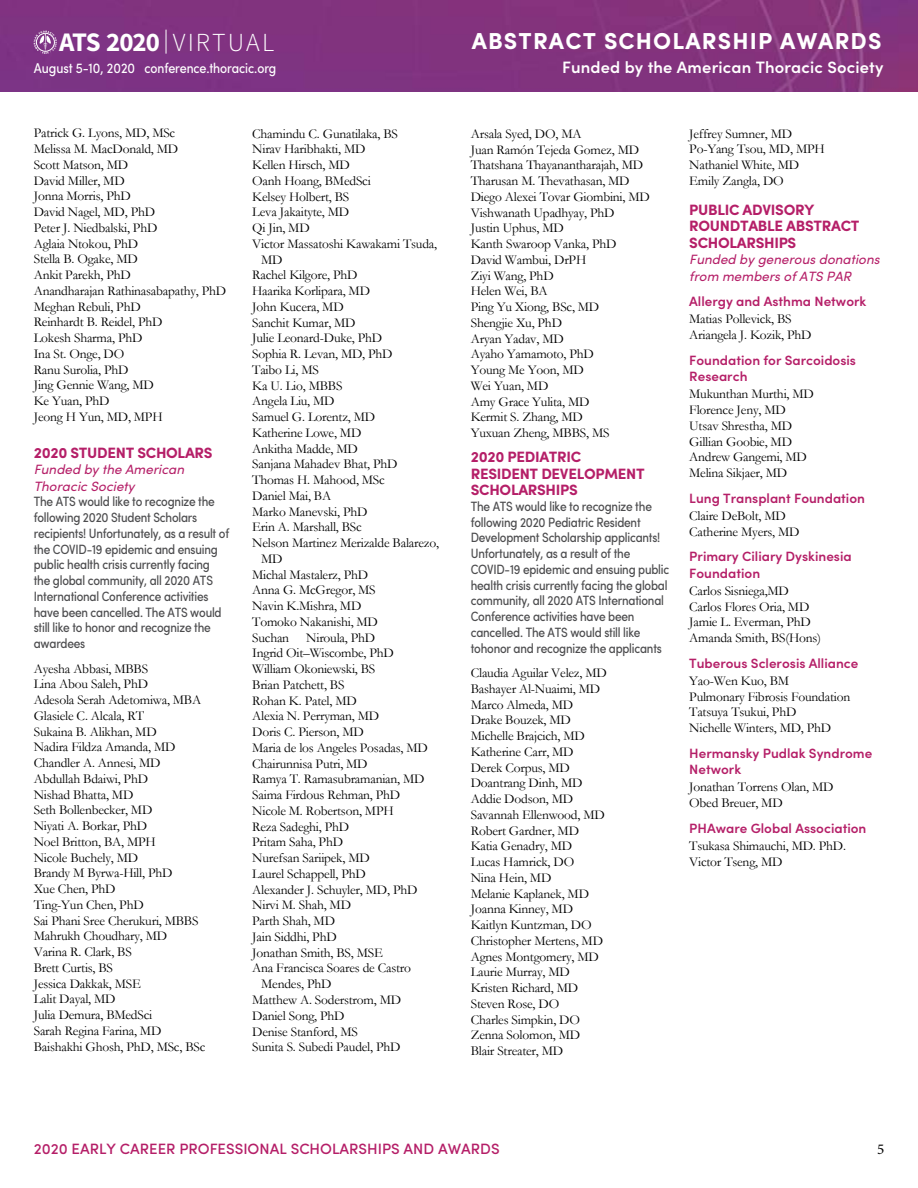
<style>
.page{position:relative;width:918px;height:1188px;background:#fff}
.page>*{position:absolute;margin:0;border:0;box-sizing:border-box;transform-origin:0 0}
.t1{font:700 23.1px "Sofia Pro";letter-spacing:.05em;color:#fff}
.t2{font:600 16.5px "Sofia Pro";letter-spacing:.01em;color:#fff}
.t3{font:700 15px/16.5px "Sofia Pro";letter-spacing:-.02em;color:#b51f68}
.t4{font:500 15px "Sofia Pro";color:#b51f68}
.t5{font:15px "Minion Pro";color:#000}
.t6{font:condensed 14.25px "Sofia Pro";letter-spacing:-.005em;color:#fff}
.t7{font:13.5px/15.8px "Garamond";letter-spacing:-.015em;color:#000}
.t8{font:condensed 13.5px/15.8px "Sofia Pro";letter-spacing:-.015em;color:#4d4d4f}
.t9{font:600 13.5px/16.5px "Sofia Pro";color:#b51f68}
.t10{font:italic 13.5px/16.5px "Sofia Pro";color:#b51f68}
</style>
<div class="page">
<div style="left:0;top:0;width:918px;height:92px;background:#81337e"></div>
<svg style="left:166px;top:30px;width:1px;height:24px"></svg>
<svg style="left:34px;top:31px;width:66px;height:23px;background:#8b4790"></svg>
<svg style="left:107px;top:34px;width:52px;height:17px"></svg>
<svg style="left:173px;top:34px;width:19px;height:17px"></svg>
<svg style="left:198px;top:34px;width:61px;height:18px"></svg>
<svg style="left:265px;top:34px;width:9px;height:17px"></svg>
<h1 class="t1" style="left:472px;top:24px;width:411px">ABSTRACT SCHOLARSHIP AWARDS</h1>
<p class="t6" style="left:34px;top:59px;width:244px">August 5-10, 2020 conference.thoracic.org</p>
<p class="t2" style="left:562px;top:55px;width:323px">Funded by the American Thoracic Society</p>
<p class="t7" style="left:34px;top:125px;width:194px">Patrick G. Lyons, MD, MSc<br>Melissa M. MacDonald, MD<br>Scott Matson, MD<br>David Miller, MD<br>Jonna Morris, PhD<br>David Nagel, MD, PhD<br>Peter J. Niedbalski, PhD<br>Aglaia Ntokou, PhD<br>Stella B. Ogake, MD<br>Ankit Parekh, PhD<br>Anandharajan Rathinasabapathy, PhD<br>Meghan Rebuli, PhD<br>Reinhardt B. Reidel, PhD<br>Lokesh Sharma, PhD<br>Ina St. Onge, DO<br>Ranu Surolia, PhD<br>Jing Gennie Wang, MD<br>Ke Yuan, PhD<br>Jeong H Yun, MD, MPH</p>
<p class="t3" style="left:34px;top:443px;width:180px">2020 STUDENT SCHOLARS</p>
<p class="t10" style="left:34px;top:460px;width:152px">Funded by the American<br>Thoracic Society</p>
<p class="t8" style="left:34px;top:494px;width:197px">The ATS would like to recognize the following 2020 Student Scholars recipients! Unfortunately, as a result of the COVID-19 epidemic and ensuing public health crisis currently facing the global community, all 2020 ATS International Conference activities have been cancelled. The ATS would still like to honor and recognize the awardees</p>
<p class="t7" style="left:34px;top:660px;width:173px">Ayesha Abbasi, MBBS<br>Lina Abou Saleh, PhD<br>Adesola Serah Adetomiwa, MBA<br>Glasiele C. Alcala, RT<br>Sukaina B. Alikhan, MD<br>Nadira Fildza Amanda, MD<br>Chandler A. Annesi, MD<br>Abdullah Bdaiwi, PhD<br>Nishad Bhatta, MD<br>Seth Bollenbecker, MD<br>Niyati A. Borkar, PhD<br>Noel Britton, BA, MPH<br>Nicole Buchely, MD<br>Brandy M Byrwa-Hill, PhD<br>Xue Chen, PhD<br>Ting-Yun Chen, PhD<br>Sai Phani Sree Cherukuri, MBBS<br>Mahrukh Choudhary, MD<br>Varina R. Clark, BS<br>Brett Curtis, BS<br>Jessica Dakkak, MSE<br>Lalit Dayal, MD<br>Julia Demura, BMedSci<br>Sarah Regina Farina, MD<br>Baishakhi Ghosh, PhD, MSc, BSc</p>
<p class="t7" style="left:252px;top:125px;width:147px">Chamindu C. Gunatilaka, BS</p>
<p class="t7" style="left:252px;top:141px;width:115px">Nirav Haribhakti, MD</p>
<p class="t7" style="left:252px;top:157px;width:99px">Kellen Hirsch, MD</p>
<p class="t7" style="left:252px;top:172px;width:120px">Oanh Hoang, BMedSci</p>
<p class="t7" style="left:252px;top:188px;width:99px">Kelsey Holbert, BS</p>
<p class="t7" style="left:252px;top:204px;width:99px">Leva Jakaityte, MD</p>
<p class="t7" style="left:252px;top:220px;width:59px">Qi Jin, MD</p>
<p class="t7" style="left:252px;top:235px;width:186px">Victor Massatoshi Kawakami Tsuda,</p>
<p class="t7" style="left:261px;top:251px;width:23px">MD</p>
<p class="t7" style="left:252px;top:267px;width:107px">Rachel Kilgore, PhD</p>
<p class="t7" style="left:252px;top:283px;width:119px">Haarika Korlipara, MD</p>
<p class="t7" style="left:252px;top:298px;width:93px">John Kucera, MD</p>
<p class="t7" style="left:252px;top:314px;width:105px">Sanchit Kumar, MD</p>
<p class="t7" style="left:252px;top:330px;width:132px">Julie Leonard-Duke, PhD</p>
<p class="t7" style="left:252px;top:346px;width:142px">Sophia R. Levan, MD, PhD</p>
<p class="t7" style="left:252px;top:361px;width:68px">Taibo Li, MS</p>
<p class="t7" style="left:252px;top:377px;width:92px">Ka U. Lio, MBBS</p>
<p class="t7" style="left:252px;top:393px;width:84px">Angela Liu, MD</p>
<p class="t7" style="left:252px;top:409px;width:125px">Samuel G. Lorentz, MD</p>
<p class="t7" style="left:252px;top:424px;width:111px">Katherine Lowe, MD</p>
<p class="t7" style="left:252px;top:440px;width:107px">Ankitha Madde, MD</p>
<p class="t7" style="left:252px;top:456px;width:147px">Sanjana Mahadev Bhat, PhD</p>
<p class="t7" style="left:252px;top:472px;width:134px">Thomas H. Mahood, MSc</p>
<p class="t7" style="left:252px;top:487px;width:80px">Daniel Mai, BA</p>
<p class="t7" style="left:252px;top:503px;width:117px">Marko Manevski, PhD</p>
<p class="t7" style="left:252px;top:519px;width:111px">Erin A. Marshall, BSc</p>
<p class="t7" style="left:252px;top:535px;width:188px">Nelson Martinez Merizalde Balarezo,</p>
<p class="t7" style="left:261px;top:550px;width:23px">MD</p>
<p class="t7" style="left:252px;top:566px;width:118px">Michal Mastalerz, PhD</p>
<p class="t7" style="left:252px;top:582px;width:125px">Anna G. McGregor, MS</p>
<p class="t7" style="left:252px;top:598px;width:111px">Navin K.Mishra, MD</p>
<p class="t7" style="left:252px;top:613px;width:127px">Tomoko Nakanishi, MD</p>
<p class="t7" style="left:252px;top:629px;width:38px">Suchan</p>
<p class="t7" style="left:306px;top:629px;width:71px">Niroula, PhD</p>
<p class="t7" style="left:252px;top:645px;width:143px">Ingrid Oit–Wiscombe, PhD</p>
<p class="t7" style="left:252px;top:661px;width:125px">William Okoniewski, BS</p>
<p class="t7" style="left:252px;top:676px;width:94px">Brian Patchett, BS</p>
<p class="t7" style="left:252px;top:692px;width:106px">Rohan K. Patel, MD</p>
<p class="t7" style="left:252px;top:708px;width:129px">Alexia N. Perryman, MD</p>
<p class="t7" style="left:252px;top:724px;width:113px">Doris C. Pierson, MD</p>
<p class="t7" style="left:252px;top:739px;width:177px">Maria de los Angeles Posadas, MD</p>
<p class="t7" style="left:252px;top:755px;width:117px">Chairunnisa Putri, MD</p>
<p class="t7" style="left:252px;top:771px;width:174px">Ramya T. Ramasubramanian, MD</p>
<p class="t7" style="left:252px;top:787px;width:150px">Saima Firdous Rehman, PhD</p>
<p class="t7" style="left:252px;top:802px;width:143px">Nicole M. Robertson, MPH</p>
<p class="t7" style="left:252px;top:818px;width:99px">Reza Sadeghi, PhD</p>
<p class="t7" style="left:252px;top:834px;width:92px">Pritam Saha, PhD</p>
<p class="t7" style="left:252px;top:850px;width:119px">Nurefsan Sariipek, MD</p>
<p class="t7" style="left:252px;top:866px;width:115px">Laurel Schappell, PhD</p>
<p class="t7" style="left:252px;top:881px;width:167px">Alexander J. Schuyler, MD, PhD</p>
<p class="t7" style="left:252px;top:897px;width:100px">Nirvi M. Shah, MD</p>
<p class="t7" style="left:252px;top:913px;width:84px">Parth Shah, MD</p>
<p class="t7" style="left:252px;top:929px;width:86px">Jain Siddhi, PhD</p>
<p class="t7" style="left:252px;top:944px;width:132px">Jonathan Smith, BS, MSE</p>
<p class="t7" style="left:252px;top:960px;width:160px">Ana Francisca Soares de Castro</p>
<p class="t7" style="left:261px;top:976px;width:72px">Mendes, PhD</p>
<p class="t7" style="left:252px;top:992px;width:150px">Matthew A. Soderstrom, MD</p>
<p class="t7" style="left:252px;top:1007px;width:94px">Daniel Song, PhD</p>
<p class="t7" style="left:252px;top:1023px;width:107px">Denise Stanford, MS</p>
<p class="t7" style="left:252px;top:1039px;width:150px">Sunita S. Subedi Paudel, PhD</p>
<p class="t7" style="left:471px;top:125px;width:181px">Arsala Syed, DO, MA<br>Juan Ramón Tejeda Gomez, MD<br>Thatshana Thayanantharajah, MD<br>Tharusan M. Thevathasan, MD<br>Diego Alexei Tovar Giombini, MD<br>Vishwanath Upadhyay, PhD<br>Justin Uphus, MD<br>Kanth Swaroop Vanka, PhD<br>David Wambui, DrPH<br>Ziyi Wang, PhD<br>Helen Wei, BA<br>Ping Yu Xiong, BSc, MD<br>Shengjie Xu, PhD<br>Aryan Yadav, MD<br>Ayaho Yamamoto, PhD<br>Young Me Yoon, MD<br>Wei Yuan, MD<br>Amy Grace Yulita, MD<br>Kermit S. Zhang, MD<br>Yuxuan Zheng, MBBS, MS</p>
<p class="t3" style="left:471px;top:448px;width:175px">2020 PEDIATRIC<br>RESIDENT DEVELOPMENT<br>SCHOLARSHIPS</p>
<p class="t8" style="left:471px;top:498px;width:200px">The ATS would like to recognize the following 2020 Pediatric Resident Development Scholarship applicants!<br>Unfortunately, as a result of the COVID-19 epidemic and ensuing public health crisis currently facing the global community, all 2020 ATS International Conference activities have been cancelled. The ATS would still like tohonor and recognize the applicants</p>
<p class="t7" style="left:471px;top:665px;width:138px">Claudia Aguilar Velez, MD<br>Bashayer Al-Nuaimi, MD<br>Marco Almeda, MD<br>Drake Bouzek, MD<br>Michelle Brajcich, MD<br>Katherine Carr, MD<br>Derek Corpus, MD<br>Doantrang Dinh, MD<br>Addie Dodson, MD<br>Savannah Ellenwood, MD<br>Robert Gardner, MD<br>Katia Genadry, MD<br>Lucas Hamrick, DO<br>Nina Hein, MD<br>Melanie Kaplanek, MD<br>Joanna Kinney, MD<br>Kaitlyn Kuntzman, DO<br>Christopher Mertens, MD<br>Agnes Montgomery, MD<br>Laurie Murray, MD<br>Kristen Richard, MD<br>Steven Rose, DO<br>Charles Simpkin, DO<br>Zenna Solomon, MD<br>Blair Streater, MD</p>
<p class="t7" style="left:689px;top:125px;width:137px">Jeffrey Sumner, MD<br>Po-Yang Tsou, MD, MPH<br>Nathaniel White, MD<br>Emily Zangla, DO</p>
<p class="t3" style="left:689px;top:200px;width:172px">PUBLIC ADVISORY<br>ROUNDTABLE ABSTRACT<br>SCHOLARSHIPS</p>
<p class="t10" style="left:689px;top:250px;width:192px">Funded by generous donations from members of ATS PAR</p>
<p class="t9" style="left:689px;top:292px;width:179px">Allergy and Asthma Network</p>
<p class="t7" style="left:689px;top:311px;width:124px">Matias Pollevick, BS<br>Ariangela J. Kozik, PhD</p>
<p class="t9" style="left:689px;top:351px;width:168px">Foundation for Sarcoidosis<br>Research</p>
<p class="t7" style="left:689px;top:386px;width:126px">Mukunthan Murthi, MD<br>Florence Jeny, MD<br>Utsav Shrestha, MD<br>Gillian Goobie, MD<br>Andrew Gangemi, MD<br>Melina Sikjaer, MD</p>
<p class="t9" style="left:689px;top:489px;width:177px">Lung Transplant Foundation</p>
<p class="t7" style="left:689px;top:507px;width:112px">Claire DeBolt, MD<br>Catherine Myers, MD</p>
<p class="t9" style="left:689px;top:547px;width:164px">Primary Ciliary Dyskinesia<br>Foundation</p>
<p class="t7" style="left:689px;top:582px;width:133px">Carlos Sisniega,MD<br>Carlos Flores Oria, MD<br>Jamie L. Everman, PhD<br>Amanda Smith, BS(Hons)</p>
<p class="t9" style="left:689px;top:654px;width:171px">Tuberous Sclerosis Alliance</p>
<p class="t7" style="left:689px;top:672px;width:163px">Yao-Wen Kuo, BM<br>Pulmonary Fibrosis Foundation<br>Tatsuya Tsukui, PhD<br>Nichelle Winters, MD, PhD</p>
<p class="t9" style="left:689px;top:744px;width:185px">Hermansky Pudlak Syndrome<br>Network</p>
<p class="t7" style="left:689px;top:779px;width:146px">Jonathan Torrens Olan, MD<br>Obed Breuer, MD</p>
<p class="t9" style="left:689px;top:819px;width:179px">PHAware Global Association</p>
<p class="t7" style="left:689px;top:837px;width:158px">Tsukasa Shimauchi, MD. PhD.<br>Victor Tseng, MD</p>
<p class="t4" style="left:34px;top:1138px;width:467px">2020 EARLY CAREER PROFESSIONAL SCHOLARSHIPS AND AWARDS</p>
<p class="t5" style="left:877px;top:1139px;width:9px">5</p>
</div>
